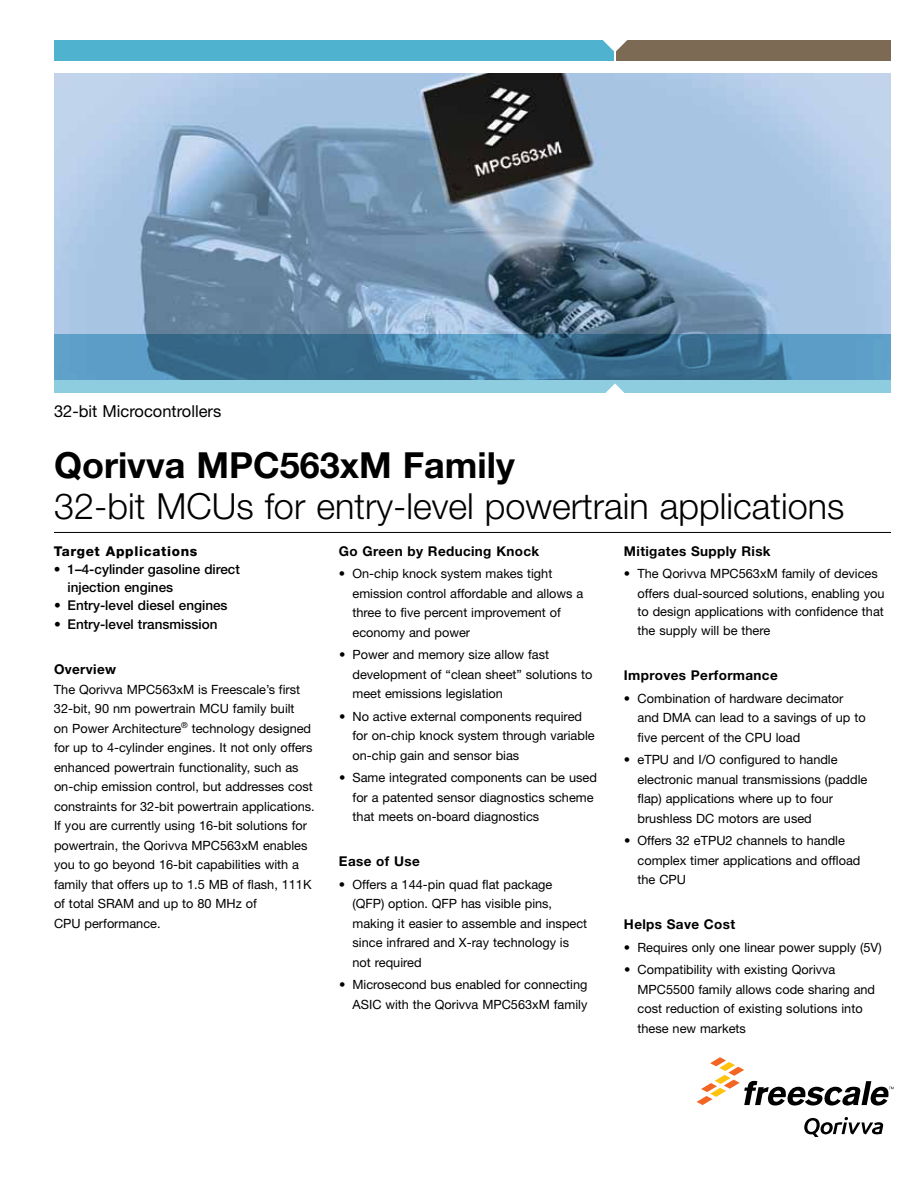
<style>
.page{position:relative;width:918px;height:1188px;background:#fff}
.page>*{position:absolute;margin:0;border:0;box-sizing:border-box;transform-origin:0 0}
.t1{font:300 36px "Helvetica Neue LT Pro";color:#000}
.t2{font:700 36px "Helvetica Neue LT Pro";color:#000}
.t3{font:16.5px "Helvetica Neue LT Pro";color:#000}
.t4{font:500 13.5px/18px "Helvetica Neue LT Pro";color:#000}
.t5{font:700 13.5px "Helvetica Neue LT Pro";letter-spacing:.025em;color:#000}
.t6{font:800 13.5px "Helvetica Neue LT Pro";letter-spacing:.05em;color:#000}
.t7{font:12.75px/19.5px "Helvetica Neue LT Pro";color:#000}
</style>
<div class="page">
<svg style="left:697px;top:1057px;width:197px;height:49px"></svg>
<svg style="left:804px;top:1117px;width:79px;height:20px"></svg>
<div style="left:616px;top:40px;width:275px;height:21px;background:#7c6a55"></div>
<div style="left:54px;top:40px;width:560px;height:21px;background:#4fb3cf"></div>
<svg style="left:603px;top:40px;width:24px;height:11px"></svg>
<hr style="left:54px;top:532px;width:837px;height:1px;background:#000">
<img style="left:54px;top:73px;width:837px;height:261px">
<svg style="left:54px;top:334px;width:837px;height:59px;background:#558faf"></svg>
<svg style="left:605px;top:383px;width:20px;height:10px"></svg>
<p class="t3" style="left:54px;top:401px;width:169px">32-bit Microcontrollers</p>
<h1 class="t2" style="left:54px;top:443px;width:462px">Qorivva MPC563xM Family</h1>
<h1 class="t1" style="left:54px;top:484px;width:792px">32-bit MCUs for entry-level powertrain applications</h1>
<p class="t6" style="left:54px;top:543px;width:145px">Target Applications</p>
<p class="t4" style="left:68px;top:560px;width:174px;text-indent:-14px">• 1–4-cylinder gasoline direct injection engines</p>
<p class="t4" style="left:54px;top:596px;width:175px">• Entry-level diesel engines</p>
<p class="t4" style="left:54px;top:615px;width:165px">• Entry-level transmission</p>
<p class="t5" style="left:54px;top:661px;width:64px">Overview</p>
<p class="t7" style="left:54px;top:679px;width:262px">The Qorivva MPC563xM is Freescale’s first 32-bit, 90 nm powertrain MCU family built<br>on Power Architecture<sup>®</sup> technology designed for up to 4-cylinder engines. It not only offers enhanced powertrain functionality, such as on-chip emission control, but addresses cost constraints for 32-bit powertrain applications.<br>If you are currently using 16-bit solutions for powertrain, the Qorivva MPC563xM enables you to go beyond 16-bit capabilities with a family that offers up to 1.5 MB of flash, 111K of total SRAM and up to 80 MHz of<br>CPU performance.</p>
<p class="t5" style="left:339px;top:542px;width:202px">Go Green by Reducing Knock</p>
<p class="t7" style="left:353px;top:564px;width:232px;text-indent:-14px">• On-chip knock system makes tight emission control affordable and allows a three to five percent improvement of economy and power</p>
<p class="t7" style="left:353px;top:645px;width:241px;text-indent:-14px">• Power and memory size allow fast development of “clean sheet” solutions to meet emissions legislation</p>
<p class="t7" style="left:353px;top:706px;width:244px;text-indent:-14px">• No active external components required for on-chip knock system through variable on-chip gain and sensor bias</p>
<p class="t7" style="left:353px;top:768px;width:246px;text-indent:-14px">• Same integrated components can be used for a patented sensor diagnostics scheme that meets on-board diagnostics</p>
<p class="t5" style="left:339px;top:853px;width:82px">Ease of Use</p>
<p class="t7" style="left:353px;top:874px;width:236px;text-indent:-14px">• Offers a 144-pin quad flat package (QFP) option. QFP has visible pins, making it easier to assemble and inspect since infrared and X-ray technology is not required</p>
<p class="t7" style="left:339px;top:975px;width:250px;text-align:right">• Microsecond bus enabled for connecting<br>ASIC with the Qorivva MPC563xM family</p>
<p class="t5" style="left:624px;top:542px;width:148px">Mitigates Supply Risk</p>
<p class="t7" style="left:638px;top:564px;width:249px;text-indent:-14px">• The Qorivva MPC563xM family of devices offers dual-sourced solutions, enabling you</p>
<p class="t7" style="left:638px;top:601px;width:248px">to design applications with confidence that the supply will be there</p>
<p class="t5" style="left:624px;top:667px;width:155px">Improves Performance</p>
<p class="t7" style="left:638px;top:688px;width:230px;text-indent:-14px">• Combination of hardware decimator and DMA can lead to a savings of up to five percent of the CPU load</p>
<p class="t7" style="left:638px;top:750px;width:231px;text-indent:-14px">• eTPU and I/O configured to handle electronic manual transmissions (paddle flap) applications where up to four brushless DC motors are used</p>
<p class="t7" style="left:638px;top:831px;width:224px;text-indent:-14px">• Offers 32 eTPU2 channels to handle complex timer applications and offload the CPU</p>
<p class="t5" style="left:624px;top:916px;width:113px">Helps Save Cost</p>
<p class="t7" style="left:624px;top:937px;width:259px">• Requires only one linear power supply (5V)</p>
<p class="t7" style="left:638px;top:960px;width:239px;text-indent:-14px">• Compatibility with existing Qorivva MPC5500 family allows code sharing and cost reduction of existing solutions into these new markets</p>
</div>
